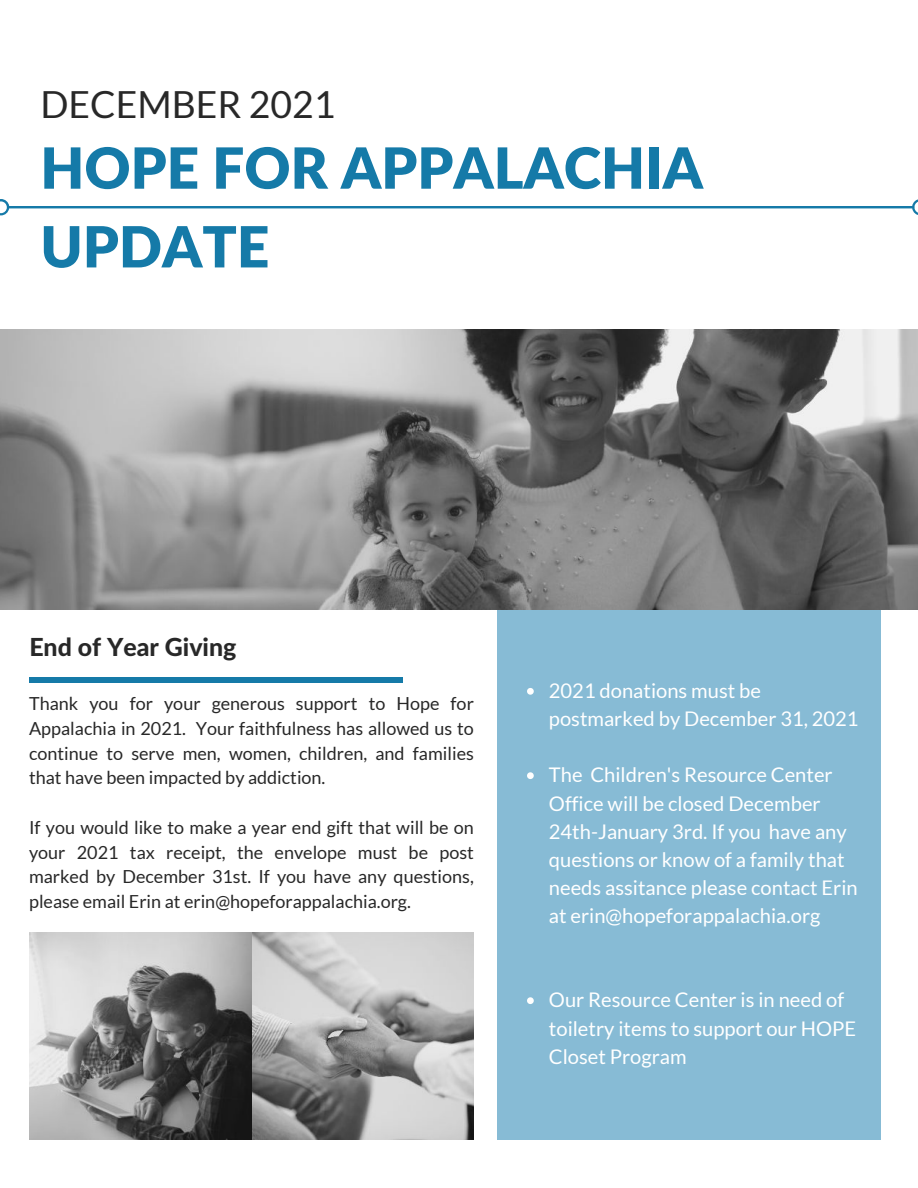
<style>
.page{position:relative;width:918px;height:1188px;background:#fff}
.page>*{position:absolute;margin:0;border:0;box-sizing:border-box;transform-origin:0 0}
.t1{font:900 56.7px/78.8px "Lato Latin";color:#157aa8}
.t2{font:37.35px "Lato";color:#282828}
.t3{font:800 24.9px "Lato Latin";color:#282828}
.t4{font:20.1px/28.2px "Lato";color:#fff}
.t5{font:18px/24.8px "Lato";color:#282828;text-align:justify}
</style>
<div class="page">
<svg style="left:0;top:199px;width:918px;height:16px"></svg>
<img style="left:0;top:329px;width:918px;height:281px">
<img style="left:29px;top:933px;width:445px;height:206px">
<div style="left:29px;top:678px;width:374px;height:5px;background:#157aa8"></div>
<div style="left:497px;top:610px;width:384px;height:530px;background:#87bbd5"></div>
<svg style="left:527px;top:688px;width:7px;height:7px"></svg>
<svg style="left:527px;top:772px;width:7px;height:7px"></svg>
<svg style="left:527px;top:997px;width:7px;height:7px"></svg>
<h2 class="t2" style="left:40px;top:84px;width:297px">DECEMBER 2021</h2>
<h1 class="t1" style="left:40px;top:128px;width:664px">HOPE FOR APPALACHIA<br>UPDATE</h1>
<h3 class="t3" style="left:29px;top:632px;width:209px">End of Year Giving</h3>
<p class="t5" style="left:29px;top:691px;width:446px">Thank you for your generous support to Hope for Appalachia in 2021. Your faithfulness has allowed us to continue to serve men, women, children, and families that have been impacted by addiction.</p>
<p class="t5" style="left:29px;top:815px;width:446px">If you would like to make a year end gift that will be on your 2021 tax receipt, the envelope must be post marked by December 31st. If you have any questions, please email Erin at erin@hopeforappalachia.org.</p>
<p class="t4" style="left:549px;top:677px;width:311px">2021 donations must be postmarked by December 31, 2021</p>
<p class="t4" style="left:549px;top:761px;width:310px">The Children's Resource Center Office will be closed December 24th-January 3rd. If you have any questions or know of a family that needs assitance please contact Erin at erin@hopeforappalachia.org</p>
<p class="t4" style="left:549px;top:986px;width:309px">Our Resource Center is in need of toiletry items to support our HOPE<br>Closet Program</p>
</div>
